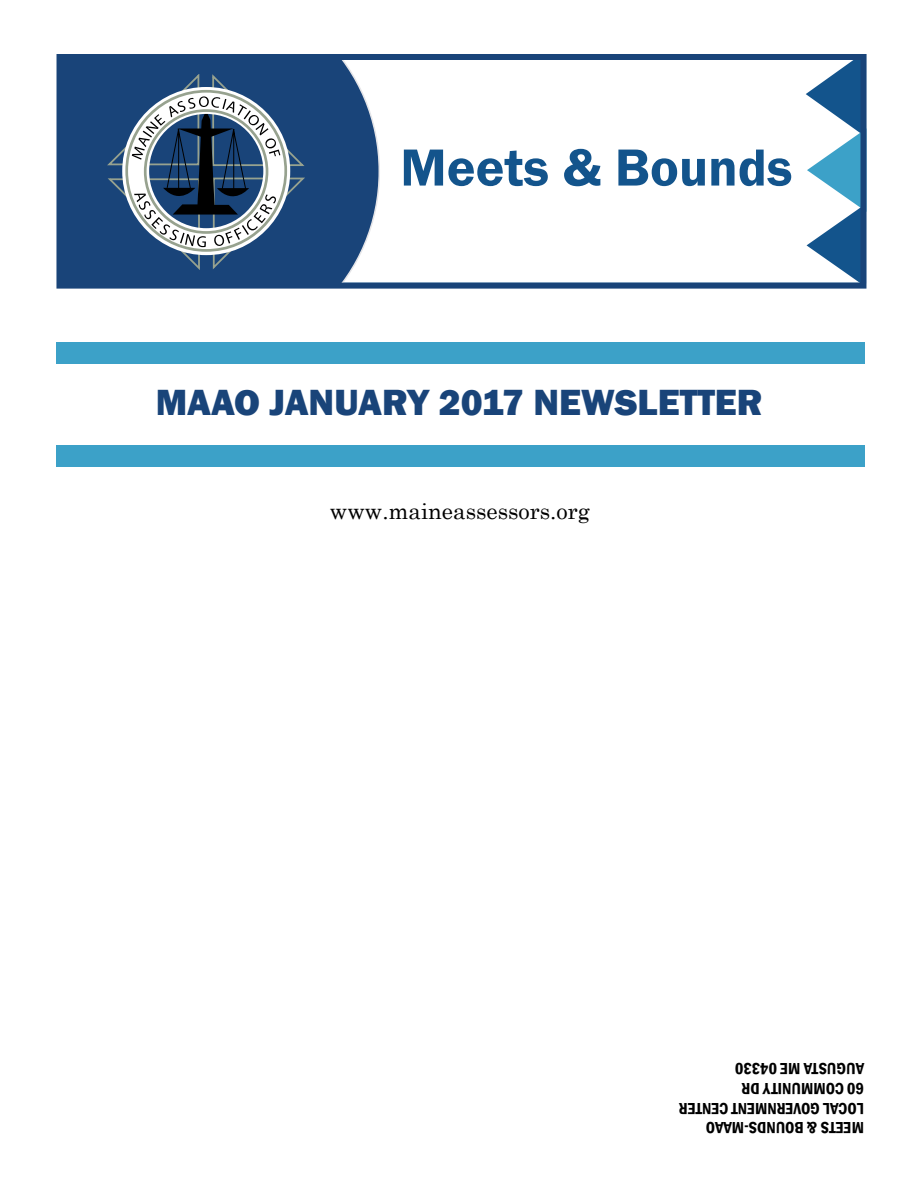
<style>
.page{position:relative;width:918px;height:1188px;background:#fff}
.page>*{position:absolute;margin:0;border:0;box-sizing:border-box;transform-origin:0 0}
.t1{font:600 54px "Franklin Gothic";color:#13548c}
.t2{font:800 37.5px "Franklin Gothic";color:#194479}
.t3{font:22.5px "Century Schoolbook";color:#000}
.t4{font:600 condensed 16.5px/19.8px "Franklin Gothic";color:#000}
</style>
<div class="page">
<div style="left:56px;top:343px;width:809px;height:21px;background:#3ca1c8"></div>
<div style="left:56px;top:445px;width:809px;height:21px;background:#3ca1c8"></div>
<svg style="left:806px;top:61px;width:54px;height:221px"></svg>
<svg style="left:63px;top:61px;width:317px;height:221px"></svg>
<div style="left:56px;top:54px;width:811px;height:235px;border:6px solid #194479"></div>
<svg style="left:108px;top:74px;width:196px;height:195px"></svg>
<h1 class="t1" style="left:400px;top:134px;width:394px">Meets &amp; Bounds</h1>
<h2 class="t2" style="left:156px;top:378px;width:608px">MAAO JANUARY 2017 NEWSLETTER</h2>
<h3 class="t3" style="left:330px;top:492px;width:262px">www.maineassessors.org</h3>
<p class="t4" style="left:864px;top:1138px;width:187px;rotate:-180deg">MEETS &amp; BOUNDS-MAAO<br>LOCAL GOVERNMENT CENTER<br>60 COMMUNITY DR<br>AUGUSTA ME 04330</p>
</div>
